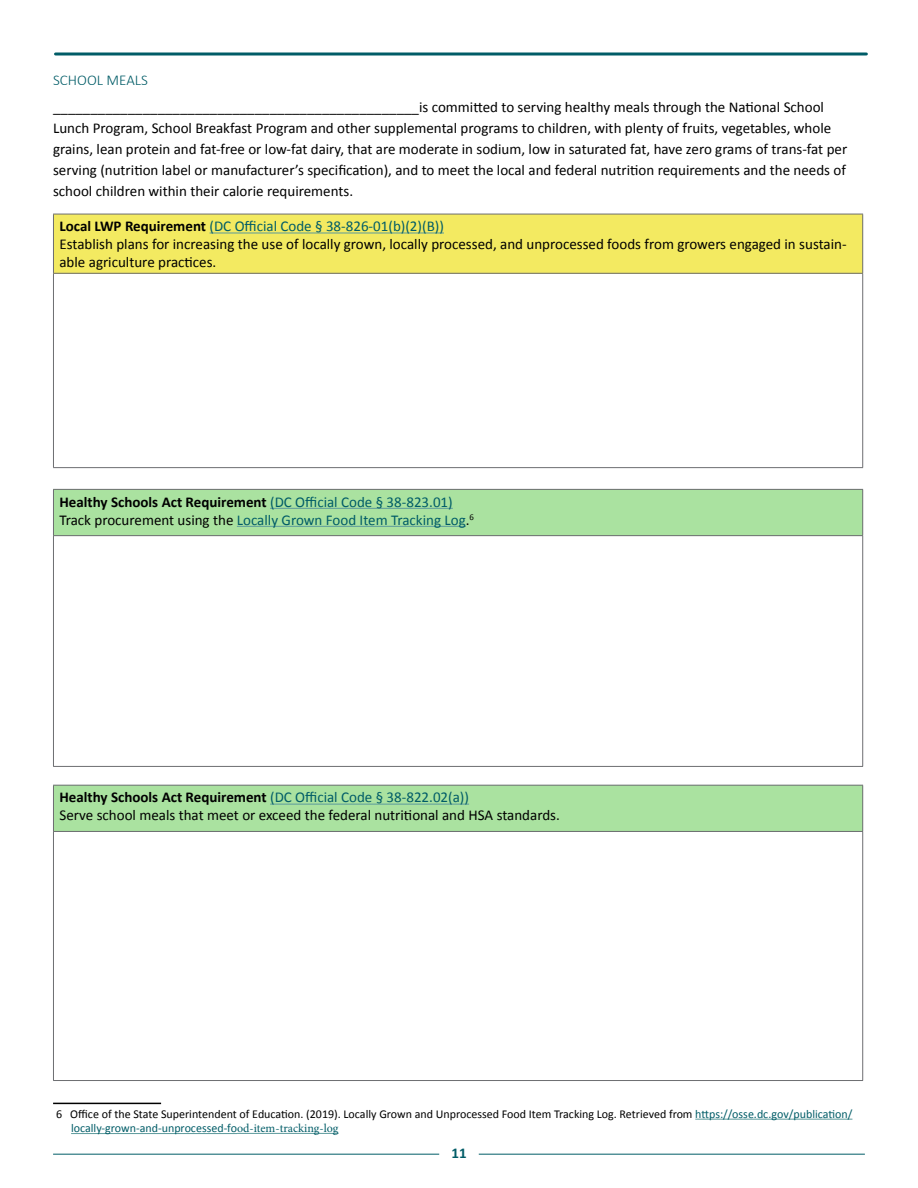
<style>
.page{position:relative;width:918px;height:1188px;background:#fff}
.page>*{position:absolute;margin:0;border:0;box-sizing:border-box;transform-origin:0 0}
.t1{font:15px/21px "Calibri";color:#000}
.t2{font:15px/18px "Calibri";color:#005c67}
.t3{font:300 15px "Calibri";color:#005c67}
.t4{font:700 15px "Calibri";color:#005c67}
.t5{font:12px/14.4px "Calibri";color:#000}
.s1{font-weight:700}
.s2{color:#005c67}
.s3{font-weight:700;color:#000}
.s4{color:#000}
.s5{font-family:"Minion Pro";color:#005c67}
</style>
<div class="page">
<hr style="left:53px;top:1154px;width:812px;height:1px;background:#005c67">
<div style="left:439px;top:1134px;width:40px;height:40px;background:#fff;border-radius:50%"></div>
<svg style="left:56px;top:52px;width:810px;height:4px;background:#3f848c"></svg>
<div style="left:53px;top:214px;width:810px;height:59px;background:#f3ea61"></div>
<hr style="left:53px;top:214px;width:810px;height:1px;background:#6d6e71">
<hr style="left:53px;top:214px;width:1px;height:59px;background:#6d6e71">
<hr style="left:862px;top:214px;width:1px;height:59px;background:#6d6e71">
<hr style="left:53px;top:273px;width:810px;height:1px;background:#6d6e71">
<hr style="left:53px;top:274px;width:1px;height:193px;background:#6d6e71">
<hr style="left:862px;top:274px;width:1px;height:193px;background:#6d6e71">
<hr style="left:53px;top:467px;width:810px;height:1px;background:#6d6e71">
<hr style="left:210px;top:233px;width:234px;height:1px;background:#5c9a9c">
<div style="left:53px;top:489px;width:810px;height:47px;background:#aae2a0"></div>
<hr style="left:53px;top:489px;width:810px;height:1px;background:#6d6e71">
<hr style="left:53px;top:490px;width:1px;height:45px;background:#6d6e71">
<hr style="left:862px;top:490px;width:1px;height:45px;background:#6d6e71">
<hr style="left:53px;top:535px;width:810px;height:1px;background:#6d6e71">
<hr style="left:53px;top:536px;width:1px;height:230px;background:#6d6e71">
<hr style="left:862px;top:536px;width:1px;height:230px;background:#6d6e71">
<hr style="left:53px;top:766px;width:810px;height:1px;background:#6d6e71">
<hr style="left:270px;top:508px;width:183px;height:1px;background:#5c9a9c">
<hr style="left:237px;top:526px;width:229px;height:1px;background:#5c9a9c">
<div style="left:53px;top:785px;width:810px;height:46px;background:#aae2a0"></div>
<hr style="left:53px;top:785px;width:810px;height:1px;background:#6d6e71">
<hr style="left:53px;top:786px;width:1px;height:45px;background:#6d6e71">
<hr style="left:862px;top:786px;width:1px;height:45px;background:#6d6e71">
<hr style="left:53px;top:831px;width:810px;height:1px;background:#6d6e71">
<hr style="left:53px;top:832px;width:1px;height:248px;background:#6d6e71">
<hr style="left:862px;top:832px;width:1px;height:248px;background:#6d6e71">
<hr style="left:53px;top:1080px;width:810px;height:1px;background:#6d6e71">
<hr style="left:270px;top:804px;width:199px;height:1px;background:#5c9a9c">
<hr style="left:53px;top:1103px;width:108px;height:1px;background:#000">
<hr style="left:695px;top:1119px;width:157px;height:1px;background:#5c9a9c">
<hr style="left:71px;top:1133px;width:166px;height:1px;background:#5c9a9c">
<hr style="left:237px;top:1133px;width:101px;height:1px;background:#5c9a9c">
<p class="t3" style="left:53px;top:70px;width:96px">SCHOOL MEALS</p>
<p class="t1" style="left:53px;top:96px;width:796px">_________________________________________________is committed to serving healthy meals through the National School Lunch Program, School Breakfast Program and other supplemental programs to children, with plenty of fruits, vegetables, whole grains, lean protein and fat-free or low-fat dairy, that are moderate in sodium, low in saturated fat, have zero grams of trans-fat per serving (nutrition label or manufacturer’s specification), and to meet the local and federal nutrition requirements and the needs of school children within their calorie requirements.</p>
<p class="t1" style="left:59px;top:217px;width:789px;line-height:18px"><span class="s1">Local LWP Requirement</span> <span class="s2">(DC Official Code § 38-826-01(b)(2)(B))<br></span>Establish plans for increasing the use of locally grown, locally processed, and unprocessed foods from growers engaged in sustain&shy;able agriculture practices.</p>
<p class="t2" style="left:59px;top:493px;width:416px"><span class="s3">Healthy Schools Act Requirement</span> (DC Official Code § 38-823.01)<br><span class="s4">Track procurement using the</span> Locally Grown Food Item Tracking Log<span class="s4">.</span><sup>6</sup></p>
<p class="t1" style="left:59px;top:788px;width:502px;line-height:18px"><span class="s1">Healthy Schools Act Requirement</span> <span class="s2">(DC Official Code § 38-822.02(a))<br></span>Serve school meals that meet or exceed the federal nutritional and HSA standards.</p>
<p class="t5" style="left:71px;top:1107px;width:783px;text-indent:-15px">6 Office of the State Superintendent of Education. (2019). Locally Grown and Unprocessed Food Item Tracking Log. Retrieved from <span class="s2">https://osse.dc.gov/publication/ locally-grown-and-unprocessed-fo</span><span class="s5">od-item-tracking-log</span></p>
<p class="t4" style="left:451px;top:1143px;width:17px">11</p>
</div>
